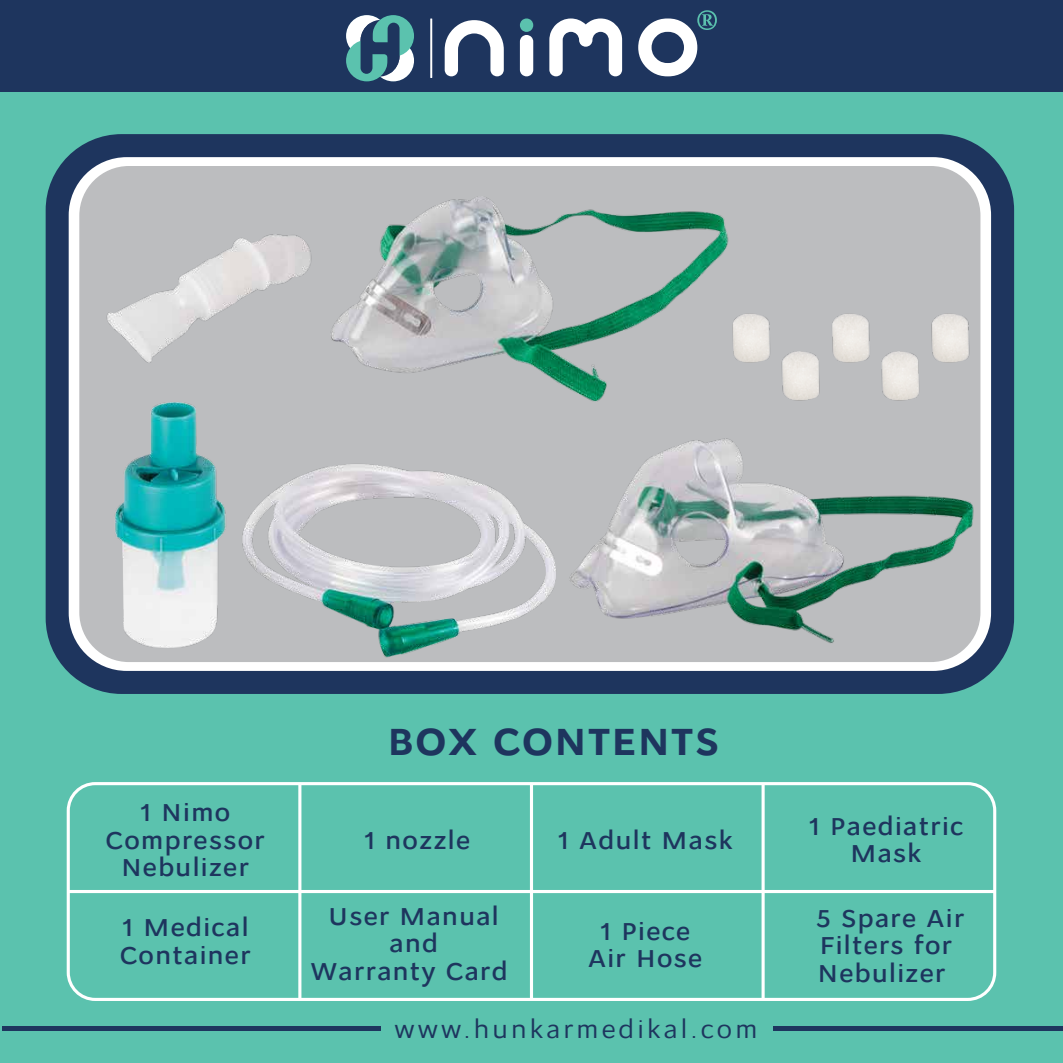
<style>
.page{position:relative;width:1063px;height:1063px;background:#5bc2ae}
.page>*{position:absolute;margin:0;border:0;box-sizing:border-box;transform-origin:0 0}
.t1{font:700 40.25px "Osnova Pro";letter-spacing:.05em;color:#1e355e}
.t2{font:26.12px "Osnova Pro";letter-spacing:.12em;color:#1e355e}
.t3{font:500 26px/27.5px "Osnova Pro";letter-spacing:.055em;color:#1e355e;text-align:center}
</style>
<div class="page">
<div style="left:0;top:0;width:1063px;height:92px;background:#1e355e"></div>
<div style="left:2px;top:1026px;width:1061px;height:5px;background:#1e355e"></div>
<div style="left:382px;top:1015px;width:391px;height:36px;background:#5bc2ae"></div>
<div style="left:67px;top:782px;width:929px;height:219px;border:3px solid #fff;border-radius:27px"></div>
<hr style="left:68px;top:890px;width:927px;height:3px;background:#fff">
<hr style="left:762px;top:784px;width:3px;height:215px;background:#fff">
<hr style="left:530px;top:784px;width:3px;height:215px;background:#fff">
<hr style="left:298px;top:784px;width:3px;height:215px;background:#fff">
<img style="left:639px;top:10px;width:78px;height:65px">
<img style="left:45px;top:15px;width:594px;height:355px">
<img style="left:498px;top:75px;width:485px;height:74px">
<img style="left:290px;top:149px;width:725px;height:545px">
<img style="left:342px;top:395px;width:236px;height:294px">
<img style="left:45px;top:370px;width:297px;height:319px">
<p class="t3" style="left:106px;top:799px;width:161px">1 Nimo<br>Compressor<br>Nebulizer</p>
<h1 class="t1" style="left:388px;top:716px;width:332px">BOX CONTENTS</h1>
<p class="t3" style="left:364px;top:827px;width:108px">1 nozzle</p>
<p class="t3" style="left:558px;top:827px;width:176px">1 Adult Mask</p>
<p class="t3" style="left:120px;top:914px;width:132px;text-align:left">1 Medical<br>Container</p>
<p class="t3" style="left:311px;top:903px;width:198px">User Manual and<br>Warranty Card</p>
<p class="t3" style="left:588px;top:918px;width:116px">1 Piece<br>Air Hose</p>
<p class="t2" style="left:394px;top:1014px;width:364px">www.hunkarmedikal.com</p>
<p class="t3" style="left:809px;top:813px;width:156px">1 Paediatric<br>Mask</p>
<p class="t3" style="left:817px;top:905px;width:149px;text-align:left">5 Spare Air<br>Filters for<br>Nebulizer</p>
</div>
